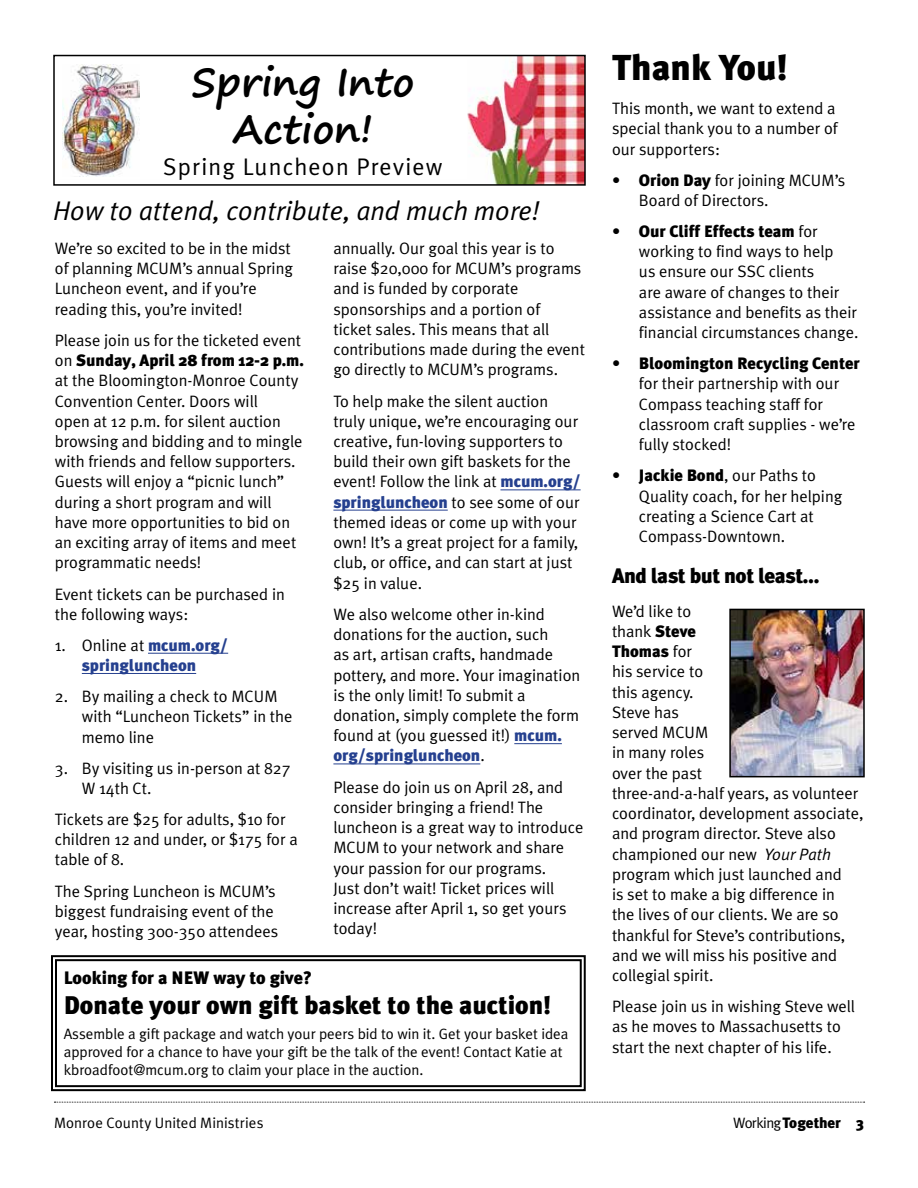
<style>
.page{position:relative;width:918px;height:1188px;background:#fff}
.page>*{position:absolute;margin:0;border:0;box-sizing:border-box;transform-origin:0 0}
.t1{font:700 39px/46.8px "Segoe Print";color:#000;text-align:center}
.t2{font:900 36px "Meta Plus";color:#000}
.t3{font:italic 27px "Meta Plus Normal";color:#000}
.t4{font:900 25.5px "Meta Plus";color:#000}
.t5{font:24px "Meta Plus Normal";letter-spacing:.05em;color:#000}
.t6{font:900 21px "Meta Plus";letter-spacing:-.02em;color:#000}
.t7{font:900 18px "Meta Plus";color:#000}
.t8{font:16.5px/20.2px "Meta Plus Normal";color:#000}
.t9{font:900 16.5px "Meta Plus";color:#000}
.t10{font:900 16.5px "Meta Plus";color:#25408f}
.t11{font:15px/18px "Meta Plus Normal";color:#000}
.t12{font:900 15px "Meta Plus";letter-spacing:.005em;color:#000}
.s1{font-family:"Meta Plus Normal";font-weight:400}
.s2{font-family:"Meta Plus";font-weight:900;color:#25408f}
.s3{font-family:"Meta Plus Normal";font-weight:400;color:#000}
.s4{font-family:"Meta Plus";font-weight:900}
.s5{font-style:italic}
</style>
<div class="page">
<svg style="left:54px;top:1102px;width:811px;height:1px"></svg>
<img style="left:467px;top:58px;width:116px;height:125px">
<div style="left:53px;top:55px;width:533px;height:131px;border:2px solid #000"></div>
<hr style="left:148px;top:653px;width:80px;height:1px;background:#25408f">
<hr style="left:82px;top:673px;width:114px;height:1px;background:#25408f">
<hr style="left:500px;top:490px;width:81px;height:1px;background:#25408f">
<hr style="left:333px;top:510px;width:115px;height:1px;background:#25408f">
<hr style="left:514px;top:743px;width:48px;height:1px;background:#25408f">
<hr style="left:333px;top:764px;width:147px;height:1px;background:#25408f">
<svg style="left:51px;top:955px;width:535px;height:137px"></svg>
<div style="left:55px;top:959px;width:527px;height:128px;border:2px solid #000"></div>
<img style="left:63px;top:65px;width:76px;height:112px">
<img style="left:732px;top:612px;width:130px;height:162px">
<div style="left:729px;top:609px;width:136px;height:168px;border:2px solid #000"></div>
<h1 class="t1" style="left:191px;top:58px;width:225px">Spring Into<br>Action!</h1>
<h3 class="t5" style="left:163px;top:153px;width:281px">Spring Luncheon Preview</h3>
<h3 class="t3" style="left:53px;top:195px;width:488px">How to attend, contribute, and much more!</h3>
<p class="t8" style="left:55px;top:238px;width:240px">We’re so excited to be in the midst of planning MCUM’s annual Spring<br>Luncheon event, and if you’re reading this, you’re invited!</p>
<p class="t8" style="left:55px;top:330px;width:248px">Please join us for the ticketed event</p>
<p class="t9" style="left:55px;top:351px;width:251px"><span class="s1">on</span> Sunday, April 28 from 12-2 p.m.</p>
<p class="t8" style="left:55px;top:370px;width:249px">at the Bloomington-Monroe County<br>Convention Center. Doors will<br>open at 12 p.m. for silent auction browsing and bidding and to mingle with friends and fellow supporters.<br>Guests will enjoy a “picnic lunch” during a short program and will have more opportunities to bid on an exciting array of items and meet programmatic needs!</p>
<p class="t8" style="left:55px;top:583px;width:232px">Event tickets can be purchased in the following ways:</p>
<p class="t8" style="left:55px;top:635px;width:175px">1. Online at <span class="s2">mcum.org/</span></p>
<p class="t10" style="left:82px;top:656px;width:116px">springluncheon</p>
<p class="t8" style="left:82px;top:686px;width:212px;text-indent:-27px">2. By mailing a check to MCUM with “Luncheon Tickets” in the memo line</p>
<p class="t8" style="left:82px;top:758px;width:210px;text-indent:-27px">3. By visiting us in-person at 827<br>W 14th Ct.</p>
<p class="t8" style="left:55px;top:809px;width:244px">Tickets are $25 for adults, $10 for children 12 and under, or $175 for a table of 8.</p>
<p class="t8" style="left:55px;top:880px;width:225px">The Spring Luncheon is MCUM’s biggest fundraising event of the year, hosting 300-350 attendees</p>
<p class="t8" style="left:333px;top:238px;width:253px">annually. Our goal this year is to raise $20,000 for MCUM’s programs and is funded by corporate sponsorships and a portion of<br>ticket sales. This means that all contributions made during the event go directly to MCUM’s programs.</p>
<p class="t8" style="left:333px;top:390px;width:249px">To help make the silent auction truly unique, we’re encouraging our creative, fun-loving supporters to build their own gift baskets for the event! Follow the link at <span class="s2">mcum.org/</span></p>
<p class="t10" style="left:333px;top:492px;width:248px">springluncheon <span class="s3">to see some of our</span></p>
<p class="t8" style="left:333px;top:512px;width:246px">themed ideas or come up with your own! It’s a great project for a family, club, or office, and can start at just $25 in value.</p>
<p class="t8" style="left:333px;top:604px;width:248px">We also welcome other in-kind donations for the auction, such<br>as art, artisan crafts, handmade pottery, and more. Your imagination is the only limit! To submit a donation, simply complete the form found at (you guessed it!) <span class="s2">mcum.</span></p>
<p class="t10" style="left:333px;top:746px;width:153px">org/springluncheon<span class="s3">.</span></p>
<p class="t8" style="left:333px;top:777px;width:251px">Please do join us on April 28, and consider bringing a friend! The luncheon is a great way to introduce<br>MCUM to your network and share your passion for our programs.<br>Just don’t wait! Ticket prices will increase after April 1, so get yours today!</p>
<p class="t7" style="left:64px;top:968px;width:250px">Looking for a NEW way to give?</p>
<h3 class="t4" style="left:64px;top:991px;width:489px">Donate your own gift basket to the auction!</h3>
<p class="t11" style="left:64px;top:1025px;width:506px">Assemble a gift package and watch your peers bid to win it. Get your basket idea approved for a chance to have your gift be the talk of the event! Contact Katie at kbroadfoot@mcum.org to claim your place in the auction.</p>
<h2 class="t2" style="left:612px;top:47px;width:177px">Thank You!</h2>
<p class="t8" style="left:612px;top:98px;width:227px">This month, we want to extend a special thank you to a number of our supporters:</p>
<p class="t8" style="left:639px;top:170px;width:208px;text-indent:-27px">• <span class="s4">Orion Day</span> for joining MCUM’s<br>Board of Directors.</p>
<p class="t9" style="left:612px;top:222px;width:207px"><span class="s1">•</span> Our Cliff Effects team <span class="s1">for</span></p>
<p class="t8" style="left:639px;top:241px;width:221px">working to find ways to help<br>us ensure our SSC clients<br>are aware of changes to their assistance and benefits as their financial circumstances change.</p>
<p class="t9" style="left:612px;top:354px;width:249px"><span class="s1">•</span> Bloomington Recycling Center</p>
<p class="t8" style="left:639px;top:373px;width:218px">for their partnership with our<br>Compass teaching staff for classroom craft supplies - we’re fully stocked!</p>
<p class="t8" style="left:639px;top:465px;width:205px;text-indent:-27px">• <span class="s4">Jackie Bond</span>, our Paths to<br>Quality coach, for her helping creating a Science Cart at<br>Compass-Downtown.</p>
<p class="t6" style="left:612px;top:563px;width:209px">And last but not least…</p>
<p class="t8" style="left:612px;top:601px;width:85px">We’d like to thank <span class="s4">Steve</span></p>
<p class="t9" style="left:612px;top:642px;width:82px">Thomas <span class="s1">for</span></p>
<p class="t8" style="left:612px;top:661px;width:253px">his service to<br>this agency.<br>Steve has<br>served MCUM<br>in many roles<br>over the past<br>three-and-a-half years, as volunteer coordinator, development associate, and program director. Steve also championed our new <span class="s5">Your Path </span>program which just launched and<br>is set to make a big difference in<br>the lives of our clients. We are so thankful for Steve’s contributions, and we will miss his positive and collegial spirit.</p>
<p class="t8" style="left:612px;top:996px;width:245px">Please join us in wishing Steve well as he moves to Massachusetts to start the next chapter of his life.</p>
<p class="t11" style="left:54px;top:1114px;width:211px">Monroe County United Ministries</p>
<p class="t12" style="left:733px;top:1114px;width:132px"><span class="s1">Working</span> Together 3</p>
</div>
